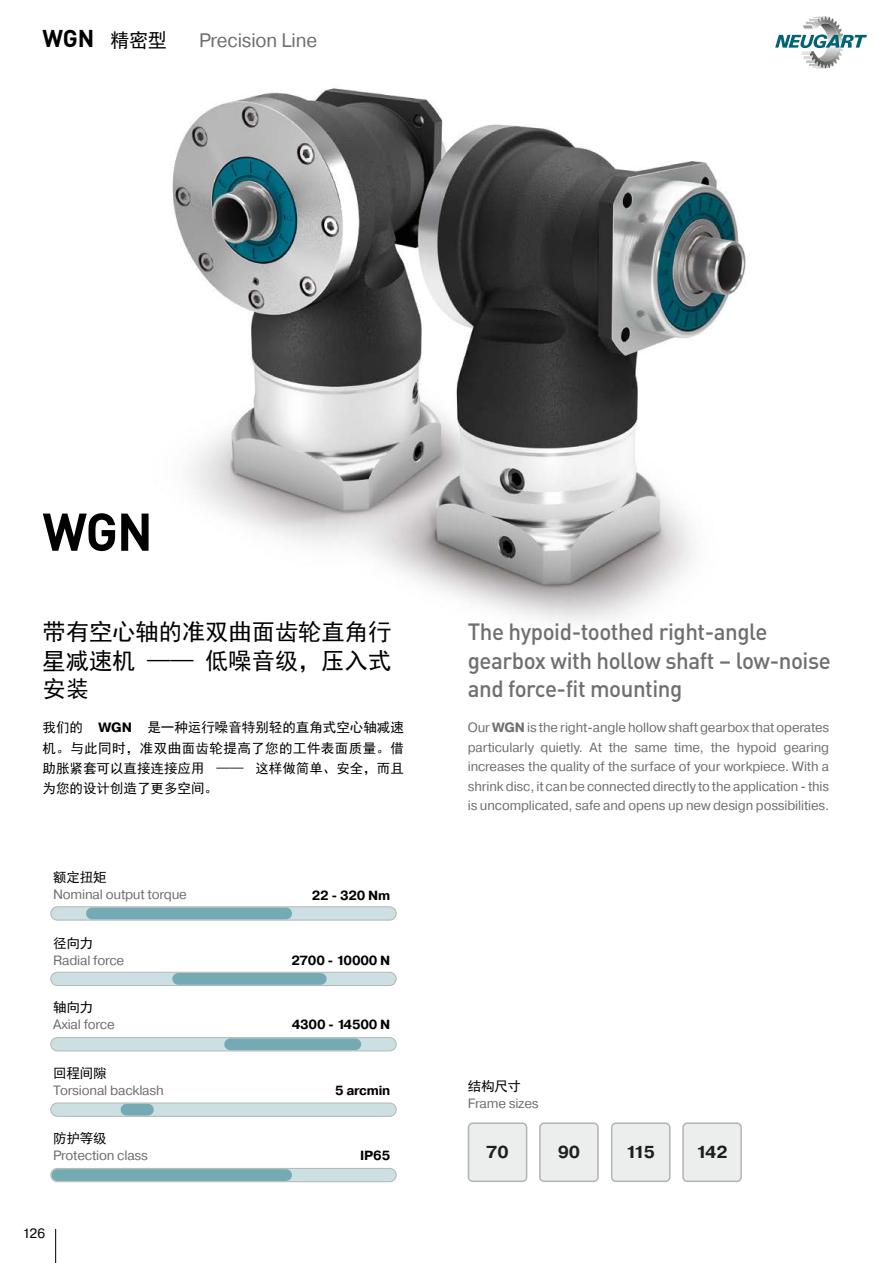
<style>
.page{position:relative;width:893px;height:1263px;background:#fff}
.page>*{position:absolute;margin:0;border:0;box-sizing:border-box;transform-origin:0 0}
.t1{font:700 52.2px "DIN Pro";color:#000;scale:.96 1}
.t2{font:700 24px "DIN Pro";color:#000}
.t3{font:500 23.25px/28.5px "DIN Pro";letter-spacing:-.02em;color:#706f6f;scale:.96 1}
.t4{font:23.25px/28.5px "Sim Hei";color:#000;text-align:justify}
.t5{font:19.5px "Pragmatica";letter-spacing:-.005em;color:#706f6f}
.t6{font:700 17.25px "Pragmatica";letter-spacing:-.035em;color:#1e1e1c}
.t7{font:13.5px/19.5px "Pragmatica";letter-spacing:-.015em;color:#706f6f;text-align:justify}
.t8{font:13.5px/20.2px "Sim Hei";color:#000;text-align:justify}
.t9{font:13.5px "Pragmatica";color:#000}
.t10{font:700 13.2px "Pragmatica";letter-spacing:-.015em;color:#000}
.s1{font-family:"Sim Hei";font-weight:400;font-size:19.5px}
.s2{font-weight:700}
.s3{font-family:"Pragmatica";font-weight:700}
</style>
<div class="page">
<svg style="left:775px;top:16px;width:92px;height:53px"></svg>
<hr style="left:55px;top:1229px;width:1px;height:34px;background:#000">
<img style="left:172px;top:88px;width:574px;height:535px">
<div style="left:51px;top:972px;width:345px;height:13px;background:#cce0e4;border-radius:7px"></div>
<div style="left:50px;top:972px;width:347px;height:14px;border:1px solid #b4b6b5;border-radius:7px"></div>
<div style="left:51px;top:907px;width:345px;height:13px;background:#cce0e4;border-radius:7px"></div>
<div style="left:50px;top:906px;width:347px;height:14px;border:1px solid #b4b6b5;border-radius:7px"></div>
<div style="left:51px;top:1037px;width:345px;height:14px;background:#cce0e4;border-radius:7px"></div>
<div style="left:50px;top:1037px;width:347px;height:14px;border:1px solid #b4b6b5;border-radius:7px"></div>
<div style="left:51px;top:1103px;width:345px;height:13px;background:#cce0e4;border-radius:7px"></div>
<div style="left:50px;top:1103px;width:347px;height:14px;border:1px solid #b4b6b5;border-radius:7px"></div>
<div style="left:51px;top:1168px;width:345px;height:14px;background:#cce0e4;border-radius:7px"></div>
<div style="left:50px;top:1168px;width:347px;height:14px;border:1px solid #b4b6b5;border-radius:7px"></div>
<div style="left:178px;top:973px;width:143px;height:12px;background:#74aab3"></div>
<div style="left:230px;top:1038px;width:125px;height:12px;background:#74aab3"></div>
<div style="left:126px;top:1104px;width:22px;height:11px;background:#74aab3"></div>
<div style="left:57px;top:1169px;width:229px;height:12px;background:#74aab3"></div>
<div style="left:92px;top:907px;width:194px;height:12px;background:#74aab3"></div>
<div style="left:468px;top:1123px;width:59px;height:58px;background:#eceded;border-radius:4px"></div>
<div style="left:468px;top:1122px;width:59px;height:60px;border:2px solid #b4b6b5;border-radius:4px"></div>
<div style="left:540px;top:1123px;width:58px;height:58px;background:#eceded;border-radius:4px"></div>
<div style="left:539px;top:1122px;width:60px;height:60px;border:2px solid #b4b6b5;border-radius:4px"></div>
<div style="left:612px;top:1123px;width:58px;height:58px;background:#eceded;border-radius:4px"></div>
<div style="left:611px;top:1122px;width:59px;height:60px;border:2px solid #b4b6b5;border-radius:4px"></div>
<div style="left:683px;top:1123px;width:58px;height:58px;background:#eceded;border-radius:4px"></div>
<div style="left:682px;top:1122px;width:60px;height:60px;border:2px solid #b4b6b5;border-radius:4px"></div>
<h2 class="t2" style="left:43px;top:19px;width:126px">WGN <span class="s1">精密型</span></h2>
<h3 class="t5" style="left:199px;top:28px;width:120px">Precision Line</h3>
<h1 class="t1" style="left:43px;top:491px;width:116px">WGN</h1>
<h3 class="t4" style="left:43px;top:618px;width:350px">带有空心轴的准双曲面齿轮直角行星减速机 —— 低噪音级，压入式安装</h3>
<h3 class="t3" style="left:468px;top:616px;width:380px">The hypoid-toothed right-angle gearbox with hollow shaft – low-noise and force-fit mounting</h3>
<p class="t7" style="left:468px;top:718px;width:363px">Our <span class="s2">WGN</span> is the right-angle hollow shaft gearbox that operates particularly quietly. At the same time, the hypoid gearing increases the quality of the surface of your workpiece. With a shrink disc, it can be connected directly to the application - this is uncomplicated, safe and opens up new design possibilities.</p>
<p class="t8" style="left:43px;top:717px;width:363px">我们的 <span class="s3">WGN</span> 是一种运行噪音特别轻的直角式空心轴减速机。与此同时，准双曲面齿轮提高了您的工件表面质量。借助胀紧套可以直接连接应用 —— 这样做简单、安全，而且为您的设计创造了更多空间。</p>
<p class="t8" style="left:53px;top:867px;width:55px">额定扭矩</p>
<p class="t7" style="left:53px;top:885px;width:135px">Nominal output torque</p>
<p class="t8" style="left:53px;top:933px;width:41px">径向力</p>
<p class="t7" style="left:53px;top:950px;width:73px">Radial force</p>
<p class="t8" style="left:53px;top:997px;width:41px">轴向力</p>
<p class="t7" style="left:53px;top:1015px;width:63px">Axial force</p>
<p class="t8" style="left:53px;top:1063px;width:55px">回程间隙</p>
<p class="t7" style="left:53px;top:1080px;width:112px">Torsional backlash</p>
<p class="t8" style="left:53px;top:1128px;width:55px">防护等级</p>
<p class="t7" style="left:53px;top:1145px;width:96px">Protection class</p>
<p class="t9" style="left:23px;top:1225px;width:24px">126</p>
<p class="t10" style="left:312px;top:887px;width:80px">22 - 320 Nm</p>
<p class="t10" style="left:292px;top:952px;width:100px">2700 - 10000 N</p>
<p class="t10" style="left:292px;top:1016px;width:100px">4300 - 14500 N</p>
<p class="t10" style="left:335px;top:1081px;width:57px">5 arcmin</p>
<p class="t10" style="left:360px;top:1146px;width:32px">IP65</p>
<p class="t8" style="left:468px;top:1076px;width:55px">结构尺寸</p>
<p class="t7" style="left:468px;top:1094px;width:72px">Frame sizes</p>
<p class="t6" style="left:486px;top:1141px;width:24px">70</p>
<p class="t6" style="left:558px;top:1141px;width:24px">90</p>
<p class="t6" style="left:626px;top:1141px;width:31px">115</p>
<p class="t6" style="left:696px;top:1141px;width:33px">142</p>
</div>
